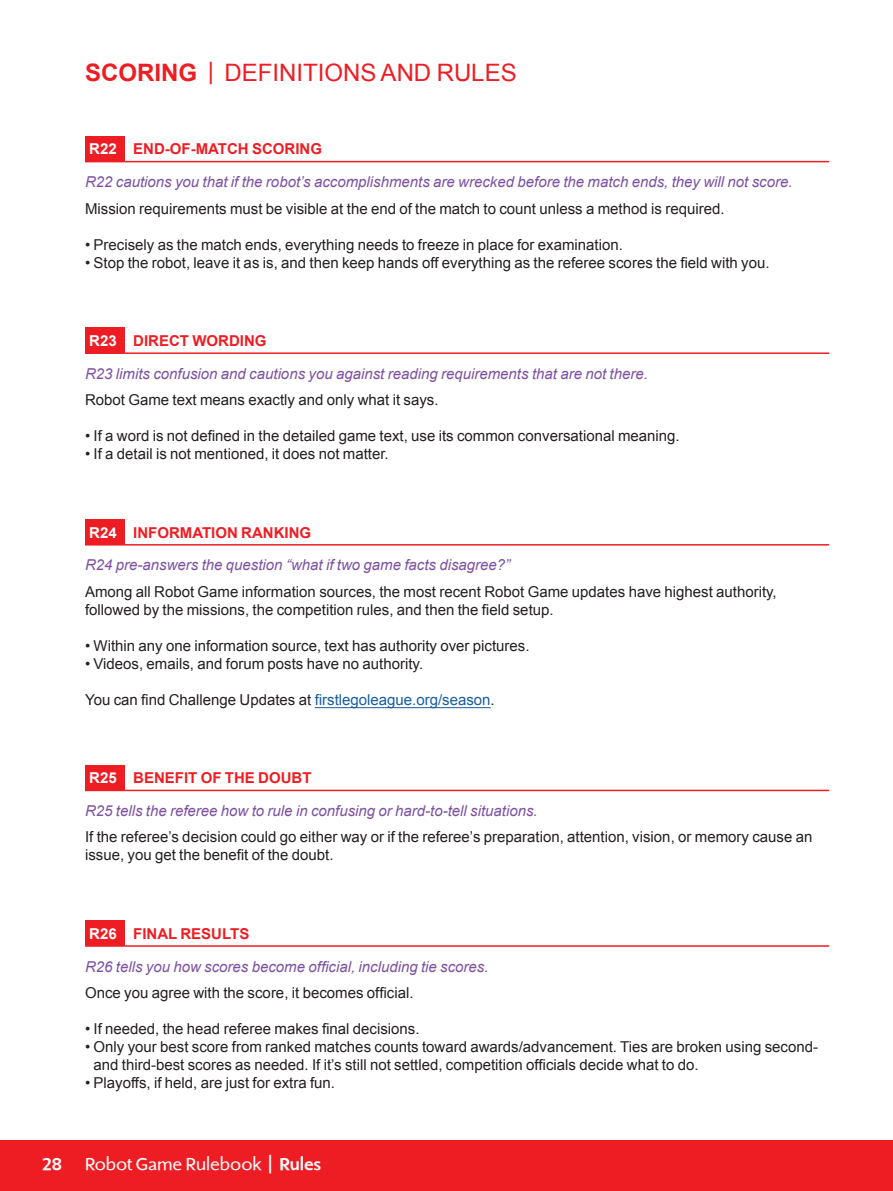
<style>
.page{position:relative;width:893px;height:1191px;background:#fff}
.page>*{position:absolute;margin:0;border:0;box-sizing:border-box;transform-origin:0 0}
.t1{font:24px "Arial";color:#ee1d23}
.t2{font:18px "Shinn RR";color:#fff}
.t3{font:500 18px "Shinn RR";color:#fff}
.Basic_Body_10{font:15px/18px "Arial";color:#231f20}
.Rule_summarize_text{font:italic 15px "Arial";color:#7c51a1}
.Basic_Body_10-2{font:700 15px "Arial";color:#ee1d23}
.Basic_Body_10-3{font:700 15px "Arial";color:#fff}
.s1{font-weight:700}
.s2{color:#175d9e}
.s3{font-size:27px}
.s4{font-weight:500}
</style>
<div class="page">
<div style="left:0;top:1140px;width:893px;height:51px;background:#ee1d23"></div>
<hr style="left:315px;top:707px;width:176px;height:1px;background:#175d9e">
<div style="left:85px;top:136px;width:40px;height:26px;background:#ee1d23"></div>
<hr style="left:125px;top:161px;width:704px;height:1px;background:#ee1d23">
<div style="left:85px;top:328px;width:40px;height:25px;background:#ee1d23"></div>
<hr style="left:85px;top:352px;width:40px;height:2px;background:#ee1d23">
<hr style="left:125px;top:352px;width:704px;height:2px;background:#ee1d23">
<div style="left:85px;top:519px;width:40px;height:26px;background:#ee1d23"></div>
<hr style="left:125px;top:544px;width:704px;height:1px;background:#ee1d23">
<div style="left:85px;top:765px;width:40px;height:25px;background:#ee1d23"></div>
<hr style="left:85px;top:789px;width:40px;height:2px;background:#ee1d23">
<hr style="left:125px;top:789px;width:704px;height:2px;background:#ee1d23">
<div style="left:85px;top:920px;width:40px;height:26px;background:#ee1d23"></div>
<hr style="left:125px;top:945px;width:704px;height:1px;background:#ee1d23">
<p class="t1" style="left:85px;top:57px;width:433px"><span class="s1">SCORING</span> | DEFINITIONS AND RULES</p>
<p class="Basic_Body_10-3" style="left:89px;top:139px;width:29px">R22</p>
<p class="Basic_Body_10-2" style="left:133px;top:139px;width:190px">END-OF-MATCH SCORING</p>
<p class="Rule_summarize_text" style="left:85px;top:172px;width:709px">R22 cautions you that if the robot’s accomplishments are wrecked before the match ends, they will not score.</p>
<p class="Basic_Body_10" style="left:85px;top:199px;width:641px">Mission requirements must be visible at the end of the match to count unless a method is required.</p>
<p class="Basic_Body_10" style="left:85px;top:235px;width:539px">• Precisely as the match ends, everything needs to freeze in place for examination.</p>
<p class="Basic_Body_10" style="left:85px;top:253px;width:686px">• Stop the robot, leave it as is, and then keep hands off everything as the referee scores the field with you.</p>
<p class="Basic_Body_10-3" style="left:89px;top:331px;width:29px">R23</p>
<p class="Basic_Body_10-2" style="left:133px;top:331px;width:135px">DIRECT WORDING</p>
<p class="Rule_summarize_text" style="left:85px;top:364px;width:564px">R23 limits confusion and cautions you against reading requirements that are not there.</p>
<p class="Basic_Body_10" style="left:85px;top:391px;width:355px">Robot Game text means exactly and only what it says.</p>
<p class="Basic_Body_10" style="left:85px;top:427px;width:596px">• If a word is not defined in the detailed game text, use its common conversational meaning.</p>
<p class="Basic_Body_10" style="left:85px;top:445px;width:305px">• If a detail is not mentioned, it does not matter.</p>
<p class="Basic_Body_10-3" style="left:89px;top:522px;width:29px">R24</p>
<p class="Basic_Body_10-2" style="left:133px;top:522px;width:180px">INFORMATION RANKING</p>
<p class="Rule_summarize_text" style="left:85px;top:555px;width:427px">R24 pre-answers the question “what if two game facts disagree?”</p>
<p class="Basic_Body_10" style="left:85px;top:583px;width:693px">Among all Robot Game information sources, the most recent Robot Game updates have highest authority, followed by the missions, the competition rules, and then the field setup.</p>
<p class="Basic_Body_10" style="left:85px;top:637px;width:446px">• Within any one information source, text has authority over pictures.</p>
<p class="Basic_Body_10" style="left:85px;top:655px;width:340px">• Videos, emails, and forum posts have no authority.</p>
<p class="Basic_Body_10" style="left:85px;top:691px;width:411px">You can find Challenge Updates at <span class="s2">firstlegoleague.org/season</span>.</p>
<p class="Basic_Body_10-3" style="left:89px;top:768px;width:29px">R25</p>
<p class="Basic_Body_10-2" style="left:133px;top:768px;width:180px">BENEFIT OF THE DOUBT</p>
<p class="Rule_summarize_text" style="left:85px;top:801px;width:454px">R25 tells the referee how to rule in confusing or hard-to-tell situations.</p>
<p class="Basic_Body_10" style="left:85px;top:828px;width:729px">If the referee’s decision could go either way or if the referee’s preparation, attention, vision, or memory cause an issue, you get the benefit of the doubt.</p>
<p class="Basic_Body_10-3" style="left:89px;top:923px;width:29px">R26</p>
<p class="Basic_Body_10-2" style="left:133px;top:923px;width:118px">FINAL RESULTS</p>
<p class="Rule_summarize_text" style="left:85px;top:956px;width:405px">R26 tells you how scores become official, including tie scores.</p>
<p class="Basic_Body_10" style="left:85px;top:984px;width:330px">Once you agree with the score, it becomes official.</p>
<p class="Basic_Body_10" style="left:85px;top:1020px;width:336px">• If needed, the head referee makes final decisions.</p>
<p class="Basic_Body_10" style="left:94px;top:1038px;width:726px;text-indent:-9px">• Only your best score from ranked matches counts toward awards/advancement. Ties are broken using second&shy;and third-best scores as needed. If it’s still not settled, competition officials decide what to do.</p>
<p class="Basic_Body_10" style="left:85px;top:1074px;width:251px">• Playoffs, if held, are just for extra fun.</p>
<p class="t3" style="left:43px;top:1152px;width:21px">28</p>
<p class="t2" style="left:85px;top:1153px;width:238px">Robot Game Rulebook <span class="s3">I</span> <span class="s4">Rules</span></p>
</div>
